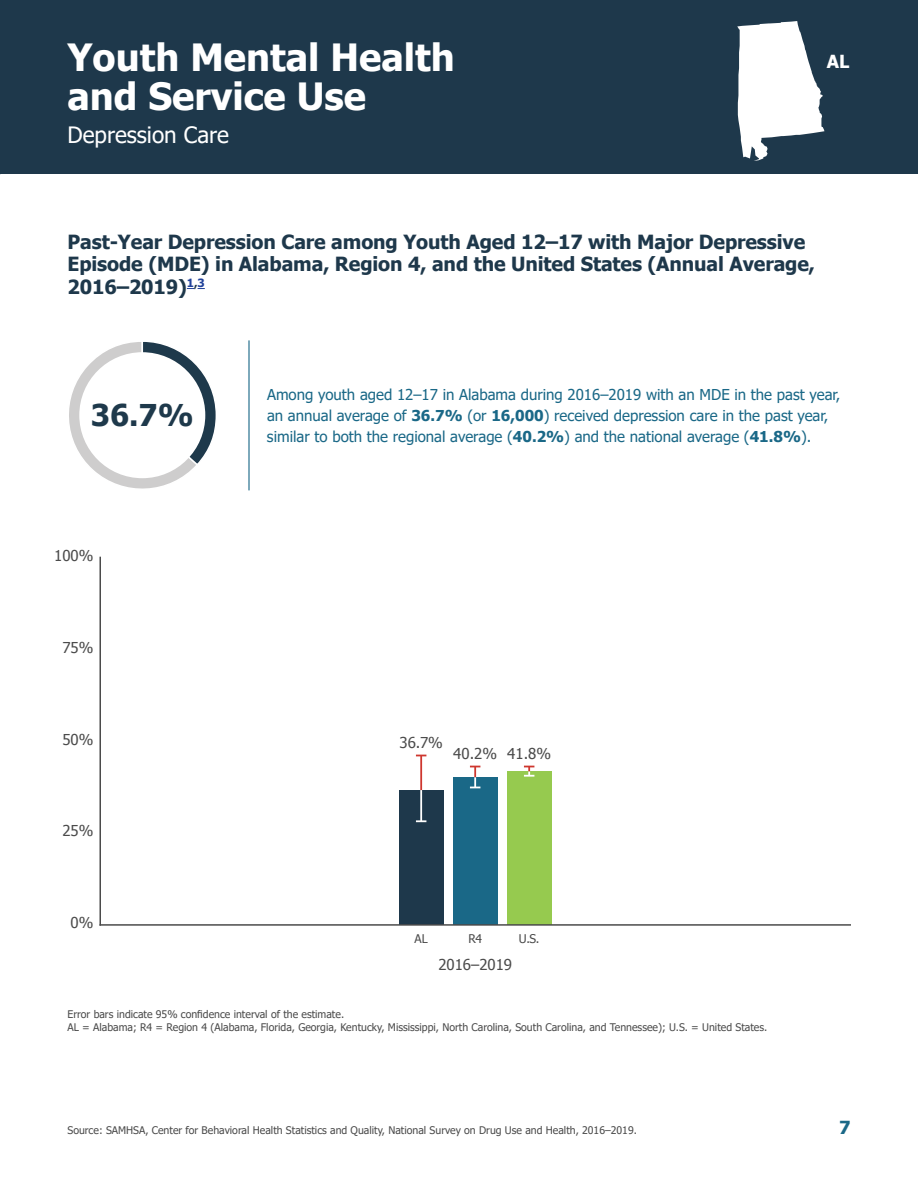
<style>
.page{position:relative;width:918px;height:1188px;background:#fff}
.page>*{position:absolute;margin:0;border:0;box-sizing:border-box;transform-origin:0 0}
.t1{font:700 37.5px "Tahoma";color:#fff}
.t2{font:700 30px "Tahoma";color:#1e394b}
.t3{font:22.5px "Tahoma";color:#fff}
.t4{font:700 19.5px/22.5px "Tahoma";letter-spacing:-.005em;color:#1e384b}
.t5{font:700 18px "Tahoma";color:#fff}
.t6{font:700 18px "Tahoma";color:#1a6887}
.t7{font:15px/21px "Tahoma";color:#1a6887}
.t8{font:15px "Tahoma";color:#4b4b4b}
.t9{font:12px "Tahoma";color:#4b4b4b}
.t10{font:10.5px "Tahoma";color:#4b4b4b}
.s1{font-weight:700}
</style>
<div class="page">
<div style="left:0;top:0;width:918px;height:174px;background:#1e384b"></div>
<svg style="left:737px;top:21px;width:87px;height:140px"></svg>
<svg style="left:187px;top:288px;width:18px;height:1px"></svg>
<hr style="left:248px;top:340px;width:2px;height:150px;background:#1a6887">
<svg style="left:69px;top:341px;width:147px;height:148px"></svg>
<div style="left:79px;top:352px;width:126px;height:126px;background:#fff;border-radius:50%"></div>
<img style="left:99px;top:556px;width:751px;height:370px">
<h1 class="t1" style="left:68px;top:31px;width:389px">Youth Mental Health</h1>
<h3 class="t5" style="left:827px;top:49px;width:24px">AL</h3>
<h1 class="t1" style="left:68px;top:70px;width:300px">and Service Use</h1>
<h3 class="t3" style="left:68px;top:120px;width:163px">Depression Care</h3>
<p class="t4" style="left:67px;top:231px;width:749px">Past-Year Depression Care among Youth Aged 12–17 with Major Depressive<br>Episode (MDE) in Alabama, Region 4, and the United States (Annual Average,<br>2016–2019)<sup>1</sup><sup>,</sup><sup>3</sup></p>
<h2 class="t2" style="left:91px;top:394px;width:104px">36.7%</h2>
<h3 class="t8" style="left:54px;top:545px;width:41px">100%</h3>
<h3 class="t8" style="left:62px;top:637px;width:33px">75%</h3>
<h3 class="t8" style="left:62px;top:729px;width:33px">50%</h3>
<h3 class="t8" style="left:62px;top:821px;width:33px">25%</h3>
<h3 class="t8" style="left:71px;top:913px;width:24px">0%</h3>
<p class="t7" style="left:267px;top:385px;width:575px">Among youth aged 12–17 in Alabama during 2016–2019 with an MDE in the past year, an annual average of <span class="s1">36.7%</span> (or <span class="s1">16,000</span>) received depression care in the past year, similar to both the regional average (<span class="s1">40.2%</span>) and the national average (<span class="s1">41.8%</span>).</p>
<h3 class="t8" style="left:400px;top:733px;width:45px">36.7%</h3>
<h3 class="t8" style="left:453px;top:744px;width:99px">40.2% 41.8%</h3>
<p class="t9" style="left:415px;top:931px;width:15px">AL</p>
<p class="t9" style="left:468px;top:931px;width:15px">R4</p>
<p class="t9" style="left:519px;top:931px;width:22px">U.S.</p>
<h3 class="t8" style="left:438px;top:955px;width:75px">2016–2019</h3>
<p class="t10" style="left:68px;top:1008px;width:278px">Error bars indicate 95% confidence interval of the estimate.</p>
<p class="t10" style="left:68px;top:1020px;width:701px">AL = Alabama; R4 = Region 4 (Alabama, Florida, Georgia, Kentucky, Mississippi, North Carolina, South Carolina, and Tennessee); U.S. = United States.</p>
<p class="t10" style="left:68px;top:1123px;width:571px">Source: SAMHSA, Center for Behavioral Health Statistics and Quality, National Survey on Drug Use and Health, 2016–2019.</p>
<h3 class="t6" style="left:839px;top:1115px;width:13px">7</h3>
</div>
